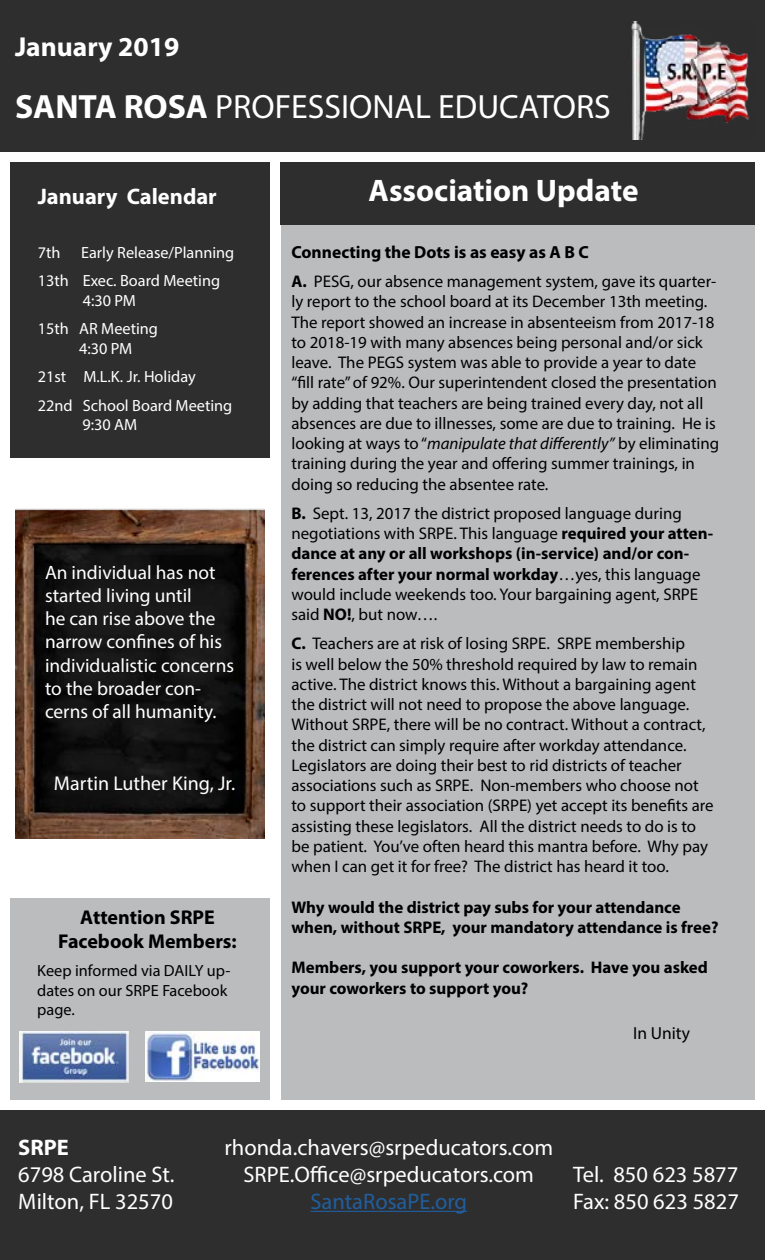
<style>
.page{position:relative;width:765px;height:1260px;background:#fff}
.page>*{position:absolute;margin:0;border:0;box-sizing:border-box;transform-origin:0 0}
.t1{font:33.75px "Myriad Pro";color:#fff}
.t2{font:700 31.25px "Myriad Pro";color:#fff}
.t3{font:700 27.5px "Myriad Pro";color:#fff}
.t4{font:22.5px/27px "Myriad Pro";color:#fff}
.t5{font:700 22.5px "Myriad Pro";color:#fff}
.t6{font:22.5px "Myriad Pro";color:#215e9e}
.t7{font:700 20px/24px "Myriad Pro";color:#000;text-align:center}
.t8{font:20px "Myriad Pro";color:#fff}
.t9{font:19.38px/23.2px "Myriad Pro";color:#fff}
.t10{font:700 17.5px "Myriad Pro";color:#000}
.t11{font:17.5px "Myriad Pro";color:#000}
.t12{font:16.88px/20.2px "Myriad Pro";color:#000}
.t13{font:700 16.88px/20.2px "Myriad Pro";color:#000}
.t14{font:16.25px/28.5px "Myriad Pro";color:#fff}
.t15{font:16.25px/19.5px "Myriad Pro";color:#000}
.s1{font-weight:700}
.s2{font-style:italic}
</style>
<div class="page">
<div style="left:0;top:0;width:765px;height:151px;background:#2e2e2f"></div>
<div style="left:281px;top:224px;width:474px;height:876px;background:#babcbe"></div>
<div style="left:11px;top:162px;width:259px;height:296px;background:#2e2e2f"></div>
<img style="left:631px;top:21px;width:118px;height:118px">
<img style="left:16px;top:508px;width:249px;height:330px">
<div style="left:281px;top:162px;width:474px;height:62px;background:#2e2e2f"></div>
<div style="left:0;top:1110px;width:765px;height:150px;background:#2e2e2f"></div>
<hr style="left:310px;top:1211px;width:157px;height:1px;background:#215e9e">
<div style="left:11px;top:898px;width:259px;height:202px;background:#babcbe"></div>
<img style="left:146px;top:1032px;width:113px;height:49px">
<img style="left:19px;top:1032px;width:110px;height:50px">
<h3 class="t3" style="left:15px;top:29px;width:166px">January 2019</h3>
<h1 class="t1" style="left:15px;top:86px;width:597px"><span class="s1">SANTA ROSA</span> PROFESSIONAL EDUCATORS</h1>
<h3 class="t5" style="left:38px;top:182px;width:181px">January Calendar</h3>
<p class="t14" style="left:38px;top:238px;width:198px;text-indent:43px">Early Release/Planning<br>13th Exec. Board Meeting</p>
<p class="t14" style="left:38px;top:286px;width:122px;text-indent:45px">4:30 PM<br>15th AR Meeting</p>
<p class="t14" style="left:38px;top:334px;width:196px;text-indent:41px">4:30 PM<br>21st M.L.K. Jr. Holiday<br>22nd School Board Meeting</p>
<p class="t14" style="left:82px;top:410px;width:56px">9:30 AM</p>
<p class="t14" style="left:38px;top:238px;width:24px">7th</p>
<p class="t9" style="left:45px;top:560px;width:191px">An individual has not started living until<br>he can rise above the narrow confines of his individualistic concerns to the broader con&shy;cerns of all humanity.</p>
<p class="t8" style="left:54px;top:771px;width:183px">Martin Luther King, Jr.</p>
<p class="t7" style="left:58px;top:904px;width:180px">Attention SRPE<br>Facebook Members:</p>
<p class="t15" style="left:37px;top:961px;width:195px">Keep informed via DAILY up&shy;dates on our SRPE Facebook page.</p>
<h2 class="t2" style="left:369px;top:170px;width:272px">Association Update</h2>
<p class="t10" style="left:291px;top:241px;width:299px">Connecting the Dots is as easy as A B C</p>
<p class="t12" style="left:291px;top:271px;width:429px"><span class="s1">A.</span> PESG, our absence management system, gave its quarter&shy;ly report to the school board at its December 13th meeting.<br>The report showed an increase in absenteeism from 2017-18 to 2018-19 with many absences being personal and/or sick leave. The PEGS system was able to provide a year to date “fill rate” of 92%. Our superintendent closed the presentation by adding that teachers are being trained every day, not all absences are due to illnesses, some are due to training. He is looking at ways to “<span class="s2">manipulate that differently”</span> by eliminating training during the year and offering summer trainings, in doing so reducing the absentee rate.</p>
<p class="t12" style="left:291px;top:503px;width:423px"><span class="s1">B.</span> Sept. 13, 2017 the district proposed language during negotiations with SRPE. This language <span class="s1">required your atten&shy;dance at any or all workshops (in-service) and/or con&shy;ferences after your normal workday</span>…yes, this language would include weekends too. Your bargaining agent, SRPE said <span class="s1">NO!</span>, but now….</p>
<p class="t12" style="left:291px;top:633px;width:424px"><span class="s1">C.</span> Teachers are at risk of losing SRPE. SRPE membership<br>is well below the 50% threshold required by law to remain active. The district knows this. Without a bargaining agent the district will not need to propose the above language.<br>Without SRPE, there will be no contract. Without a contract, the district can simply require after workday attendance.<br>Legislators are doing their best to rid districts of teacher associations such as SRPE. Non-members who choose not to support their association (SRPE) yet accept its benefits are assisting these legislators. All the district needs to do is to be patient. You’ve often heard this mantra before. Why pay when I can get it for free? The district has heard it too.</p>
<p class="t13" style="left:291px;top:896px;width:429px">Why would the district pay subs for your attendance when, without SRPE, your mandatory attendance is free?</p>
<p class="t13" style="left:291px;top:957px;width:418px">Members, you support your coworkers. Have you asked your coworkers to support you?</p>
<p class="t11" style="left:633px;top:1023px;width:59px">In Unity</p>
<h3 class="t5" style="left:18px;top:1133px;width:52px">SRPE</h3>
<h3 class="t4" style="left:18px;top:1161px;width:158px">6798 Caroline St.<br>Milton, FL 32570</h3>
<h3 class="t4" style="left:224px;top:1134px;width:330px;text-align:center">rhonda.chavers@srpeducators.com<br>SRPE.Office@srpeducators.com</h3>
<h3 class="t6" style="left:310px;top:1188px;width:158px">SantaRosaPE.org</h3>
<h3 class="t4" style="left:573px;top:1161px;width:167px">Tel. 850 623 5877<br>Fax: 850 623 5827</h3>
</div>
